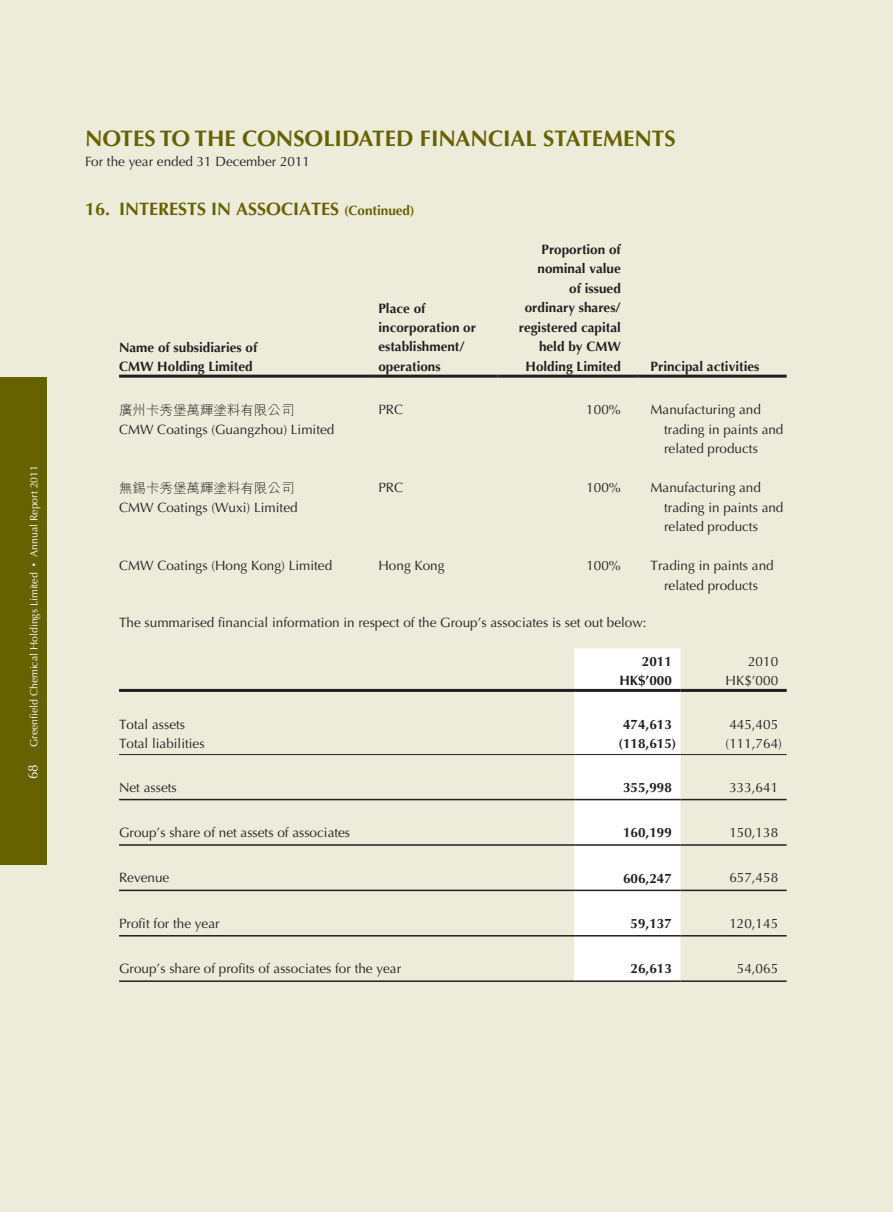
<style>
.page{position:relative;width:893px;height:1212px;background:#edecdb}
.page>*{position:absolute;margin:0;border:0;box-sizing:border-box;transform-origin:0 0}
.t1{font:700 22.5px "Optima LT Std";color:#676200}
.t2{font:700 18px "Optima LT Std";color:#676200}
.t3{font:13.5px/19.5px "Optima LT Std";color:#231f20}
.t4{font:700 13.5px/19.5px "Optima";color:#231f20}
.t5{font:300 13.5px "M Hei HK";color:#231f20}
.t6{font:13.5px "Optima LT Std";color:#fff}
.t7{font:10.5px "Optima LT Std";color:#fff}
.s1{font-size:7.5px}
.s2{font-size:13.5px}
</style>
<div class="page">
<div style="left:0;top:377px;width:47px;height:488px;background:#676200"></div>
<hr style="left:119px;top:375px;width:251px;height:3px;background:#231f20">
<hr style="left:370px;top:375px;width:127px;height:3px;background:#231f20">
<hr style="left:497px;top:375px;width:141px;height:3px;background:#231f20">
<hr style="left:638px;top:375px;width:149px;height:3px;background:#231f20">
<div style="left:574px;top:648px;width:106px;height:332px;background:#fff"></div>
<hr style="left:119px;top:689px;width:455px;height:3px;background:#231f20">
<hr style="left:574px;top:689px;width:106px;height:3px;background:#231f20">
<hr style="left:680px;top:689px;width:107px;height:3px;background:#231f20">
<hr style="left:119px;top:754px;width:455px;height:1px;background:#231f20">
<hr style="left:574px;top:754px;width:106px;height:1px;background:#231f20">
<hr style="left:680px;top:754px;width:107px;height:1px;background:#231f20">
<hr style="left:119px;top:799px;width:455px;height:1px;background:#231f20">
<hr style="left:574px;top:799px;width:106px;height:1px;background:#231f20">
<hr style="left:680px;top:799px;width:107px;height:1px;background:#231f20">
<hr style="left:119px;top:844px;width:455px;height:2px;background:#231f20">
<hr style="left:574px;top:844px;width:106px;height:2px;background:#231f20">
<hr style="left:680px;top:844px;width:107px;height:2px;background:#231f20">
<hr style="left:119px;top:890px;width:455px;height:1px;background:#231f20">
<hr style="left:574px;top:890px;width:106px;height:1px;background:#231f20">
<hr style="left:680px;top:890px;width:107px;height:1px;background:#231f20">
<hr style="left:119px;top:935px;width:455px;height:1px;background:#231f20">
<hr style="left:574px;top:935px;width:106px;height:1px;background:#231f20">
<hr style="left:680px;top:935px;width:107px;height:1px;background:#231f20">
<hr style="left:119px;top:980px;width:455px;height:2px;background:#231f20">
<hr style="left:574px;top:980px;width:106px;height:2px;background:#231f20">
<hr style="left:680px;top:980px;width:107px;height:2px;background:#231f20">
<p class="t7" style="left:28px;top:747px;width:283px;rotate:-90deg">Greenfield Chemical Holdings Limited <span class="s1">•</span> Annual Report 2011</p>
<p class="t6" style="left:25px;top:779px;width:17px;rotate:-90deg">68</p>
<h1 class="t1" style="left:85px;top:126px;width:592px">NOTES TO THE CONSOLIDATED FINANCIAL STATEMENTS</h1>
<p class="t3" style="left:85px;top:152px;width:226px">For the year ended 31 December 2011</p>
<h2 class="t2" style="left:85px;top:198px;width:331px">16. INTERESTS IN ASSOCIATES <span class="s2">(Continued)</span></h2>
<p class="t4" style="left:119px;top:337px;width:140px">Name of subsidiaries of<br>CMW Holding Limited</p>
<p class="t5" style="left:119px;top:403px;width:177px">廣州卡秀堡萬輝塗料有限公司</p>
<p class="t3" style="left:119px;top:420px;width:217px">CMW Coatings (Guangzhou) Limited</p>
<p class="t5" style="left:119px;top:481px;width:177px">無錫卡秀堡萬輝塗料有限公司</p>
<p class="t3" style="left:119px;top:498px;width:180px">CMW Coatings (Wuxi) Limited</p>
<p class="t4" style="left:378px;top:298px;width:99px">Place of incorporation or establishment/ operations</p>
<p class="t4" style="left:519px;top:240px;width:104px;text-align:right">Proportion of nominal value<br>of issued ordinary shares/ registered capital held by CMW<br>Holding Limited</p>
<p class="t4" style="left:651px;top:357px;width:110px">Principal activities</p>
<p class="t3" style="left:378px;top:400px;width:26px">PRC</p>
<p class="t3" style="left:586px;top:400px;width:36px">100%</p>
<p class="t3" style="left:664px;top:400px;width:121px;text-indent:-14px">Manufacturing and trading in paints and related products</p>
<p class="t3" style="left:378px;top:478px;width:26px">PRC</p>
<p class="t3" style="left:586px;top:478px;width:36px">100%</p>
<p class="t3" style="left:664px;top:478px;width:121px;text-indent:-14px">Manufacturing and trading in paints and related products</p>
<p class="t3" style="left:119px;top:556px;width:215px">CMW Coatings (Hong Kong) Limited</p>
<p class="t3" style="left:378px;top:556px;width:68px">Hong Kong</p>
<p class="t3" style="left:586px;top:556px;width:36px">100%</p>
<p class="t3" style="left:651px;top:556px;width:125px;text-align:center">Trading in paints and related products</p>
<p class="t3" style="left:119px;top:612px;width:529px">The summarised financial information in respect of the Group’s associates is set out below:</p>
<p class="t4" style="left:642px;top:652px;width:32px">2011</p>
<p class="t3" style="left:748px;top:651px;width:32px">2010</p>
<p class="t4" style="left:619px;top:671px;width:54px">HK$’000</p>
<p class="t3" style="left:726px;top:671px;width:54px">HK$’000</p>
<p class="t3" style="left:119px;top:714px;width:68px">Total assets</p>
<p class="t4" style="left:623px;top:715px;width:50px">474,613</p>
<p class="t3" style="left:729px;top:714px;width:50px">445,405</p>
<p class="t3" style="left:119px;top:734px;width:87px">Total liabilities</p>
<p class="t4" style="left:619px;top:734px;width:59px">(118,615)</p>
<p class="t3" style="left:726px;top:734px;width:58px">(111,764)</p>
<p class="t3" style="left:119px;top:777px;width:59px">Net assets</p>
<p class="t4" style="left:623px;top:778px;width:50px">355,998</p>
<p class="t3" style="left:729px;top:777px;width:50px">333,641</p>
<p class="t3" style="left:119px;top:823px;width:233px">Group’s share of net assets of associates</p>
<p class="t4" style="left:623px;top:823px;width:50px">160,199</p>
<p class="t3" style="left:729px;top:823px;width:50px">150,138</p>
<p class="t3" style="left:119px;top:868px;width:52px">Revenue</p>
<p class="t4" style="left:623px;top:868px;width:50px">606,247</p>
<p class="t3" style="left:729px;top:868px;width:50px">657,458</p>
<p class="t3" style="left:119px;top:914px;width:102px">Profit for the year</p>
<p class="t4" style="left:631px;top:914px;width:43px">59,137</p>
<p class="t3" style="left:729px;top:914px;width:50px">120,145</p>
<p class="t3" style="left:119px;top:959px;width:284px">Group’s share of profits of associates for the year</p>
<p class="t4" style="left:631px;top:959px;width:43px">26,613</p>
<p class="t3" style="left:737px;top:959px;width:43px">54,065</p>
</div>
